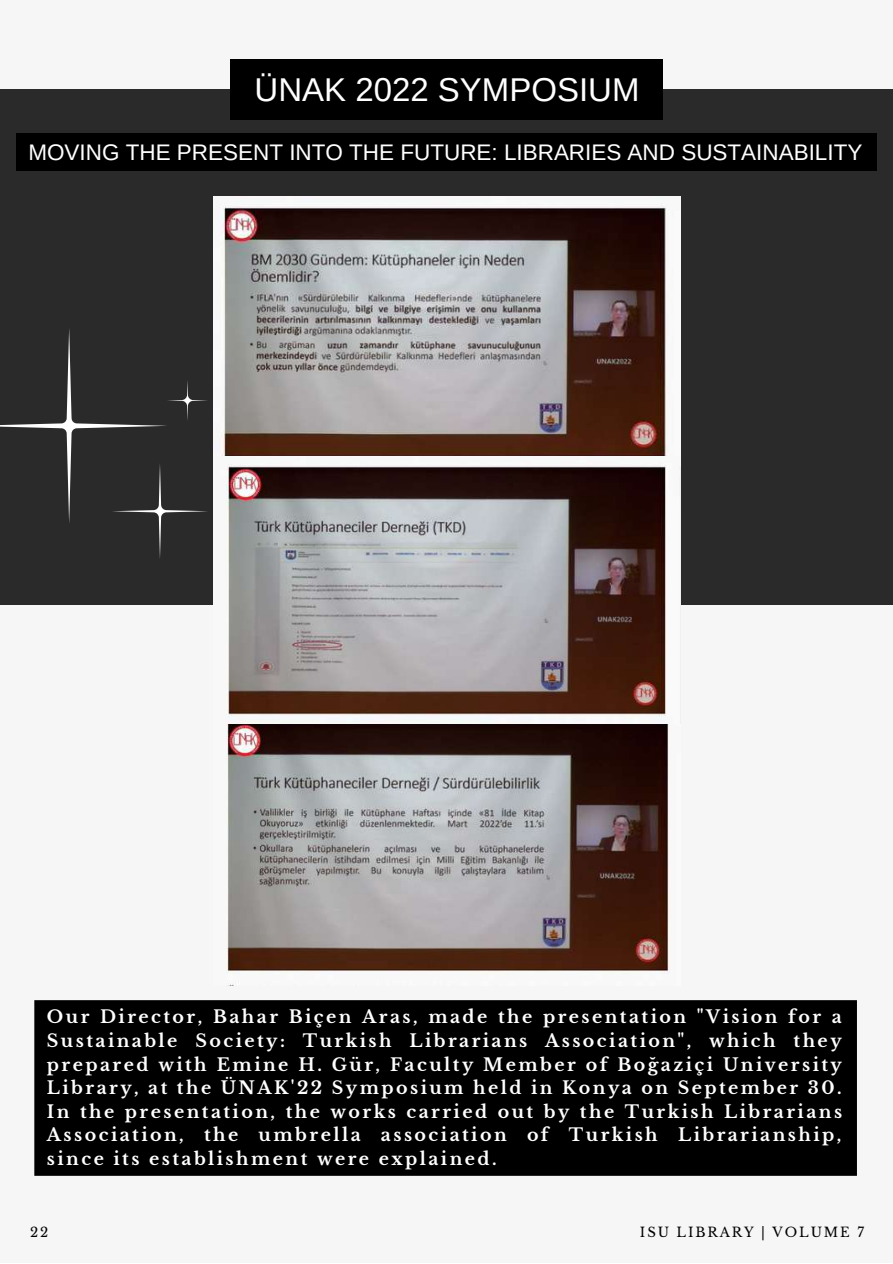
<style>
.page{position:relative;width:893px;height:1264px;background:#fff}
.page>*{position:absolute;margin:0;border:0;box-sizing:border-box;transform-origin:0 0}
.t1{font:33px "Arimo";color:#fff}
.t2{font:22.5px "Arimo";color:#fff}
.t3{font:700 17.55px/23.5px "Libre Baskerville";letter-spacing:.14em;color:#fff;text-align:justify}
.t4{font:13.2px "Libre Baskerville";letter-spacing:.14em;color:#000}
</style>
<div class="page">
<div style="left:0;top:0;width:892px;height:1262px;background:#f6f6f6"></div>
<img style="left:227px;top:724px;width:442px;height:261px">
<div style="left:0;top:89px;width:892px;height:515px;background:#2a2a2a"></div>
<img style="left:214px;top:196px;width:466px;height:261px">
<img style="left:214px;top:457px;width:466px;height:260px">
<svg style="left:0;top:329px;width:207px;height:229px"></svg>
<div style="left:231px;top:59px;width:432px;height:61px;background:#000"></div>
<div style="left:16px;top:134px;width:860px;height:37px;background:#000"></div>
<div style="left:34px;top:1000px;width:822px;height:175px;background:#000"></div>
<h1 class="t1" style="left:254px;top:71px;width:386px">ÜNAK 2022 SYMPOSIUM</h1>
<p class="t2" style="left:28px;top:140px;width:835px">MOVING THE PRESENT INTO THE FUTURE: LIBRARIES AND SUSTAINABILITY</p>
<p class="t3" style="left:47px;top:1005px;width:796px">Our Director, Bahar Biçen Aras, made the presentation "Vision for a Sustainable Society: Turkish Librarians Association", which they prepared with Emine H. Gür, Faculty Member of Boğaziçi University Library, at the ÜNAK'22 Symposium held in Konya on September 30.<br>In the presentation, the works carried out by the Turkish Librarians Association, the umbrella association of Turkish Librarianship, since its establishment were explained.</p>
<p class="t4" style="left:30px;top:1224px;width:20px">22</p>
<p class="t4" style="left:640px;top:1224px;width:225px">ISU LIBRARY | VOLUME 7</p>
</div>
